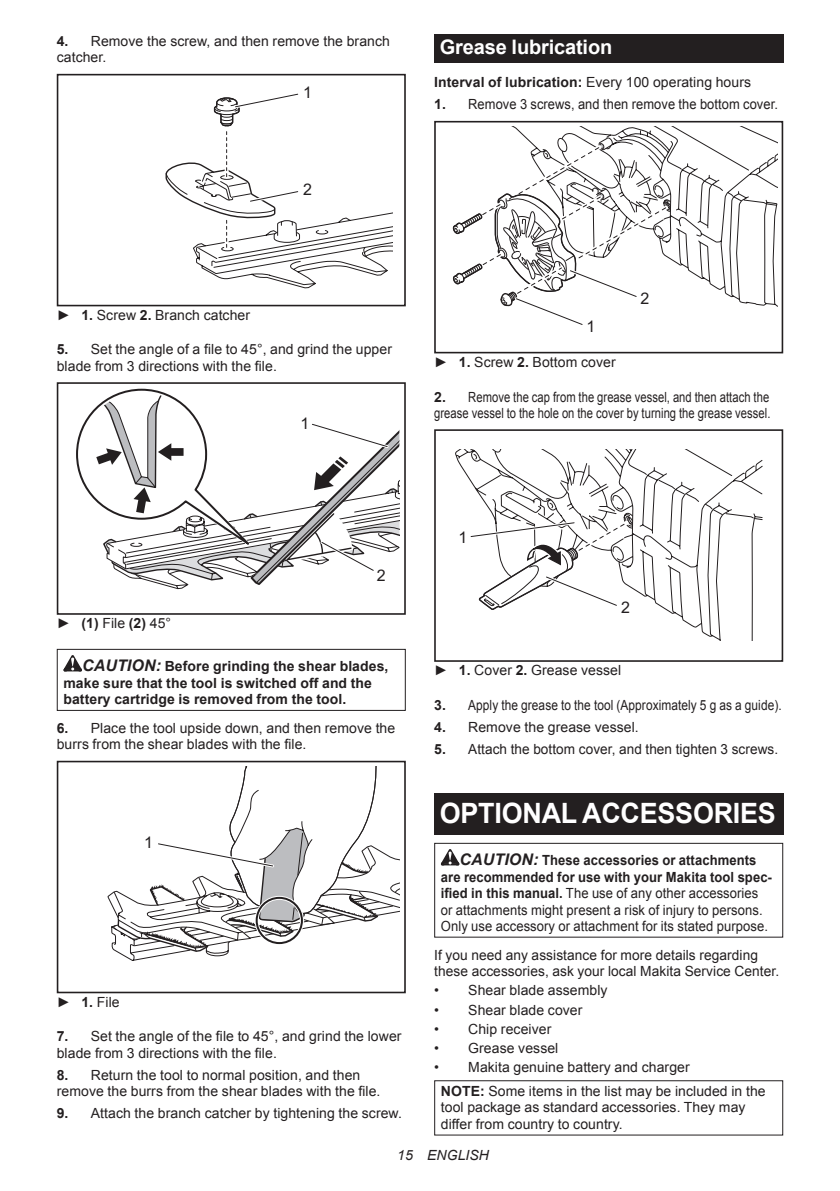
<style>
.page{position:relative;width:840px;height:1191px;background:#fff}
.page>*{position:absolute;margin:0;border:0;box-sizing:border-box;transform-origin:0 0}
.t1{font:700 28px "Arial";letter-spacing:-.01em;color:#fff;scale:.96 1}
.t2{font:700 20px "Arial";letter-spacing:-.01em;color:#fff}
.t3{font:16px "Arial";color:#231f20}
.t4{font:14px/16.4px "Arial";letter-spacing:.005em;color:#231f20}
.t5{font:14px/16.4px "Arial";letter-spacing:.005em;color:#231f20;scale:.93 1}
.t6{font:700 14px/16.4px "Arial";letter-spacing:.005em;color:#231f20}
.t7{font:14px/16.4px "Arial";letter-spacing:.005em;color:#231f20;scale:.8 1}
.t8{font:14px "Arial";letter-spacing:.005em;color:#231f20;scale:.85 1}
.t9{font:14px "Arial";letter-spacing:.005em;color:#231f20;scale:.92 1}
.t10{font:italic 14px "Arial";letter-spacing:.005em;color:#231f20}
.s1{font-weight:700}
.s2{font-weight:400}
.s3{font-style:italic;font-size:16px}
.s4{font-weight:700;font-style:italic;font-size:16px}
</style>
<div class="page">
<div style="left:57px;top:74px;width:348px;height:232px;border:2px solid #231f20"></div>
<svg style="left:165px;top:93px;width:227px;height:195px"></svg>
<div style="left:57px;top:382px;width:348px;height:233px;border:2px solid #231f20"></div>
<svg style="left:76px;top:388px;width:323px;height:201px"></svg>
<svg style="left:63px;top:655px;width:19px;height:16px"></svg>
<div style="left:57px;top:649px;width:348px;height:62px;border:1px solid #231f20"></div>
<div style="left:57px;top:760px;width:348px;height:233px;border:2px solid #231f20"></div>
<svg style="left:107px;top:766px;width:292px;height:195px"></svg>
<div style="left:434px;top:34px;width:348px;height:29px;background:#231f20"></div>
<svg style="left:513px;top:127px;width:264px;height:180px"></svg>
<div style="left:434px;top:121px;width:348px;height:232px;border:2px solid #231f20"></div>
<svg style="left:452px;top:137px;width:219px;height:188px"></svg>
<svg style="left:455px;top:450px;width:307px;height:190px"></svg>
<div style="left:434px;top:633px;width:73px;height:29px;background:#fff"></div>
<div style="left:434px;top:429px;width:348px;height:233px;border:2px solid #231f20"></div>
<svg style="left:467px;top:513px;width:166px;height:98px"></svg>
<div style="left:434px;top:793px;width:348px;height:41px;background:#231f20"></div>
<svg style="left:440px;top:849px;width:19px;height:16px"></svg>
<div style="left:434px;top:843px;width:348px;height:94px;border:1px solid #231f20"></div>
<div style="left:434px;top:1080px;width:348px;height:55px;border:1px solid #231f20"></div>
<p class="t4" style="left:57px;top:33px;width:334px"><span class="s1">4.</span> Remove the screw, and then remove the branch catcher.</p>
<p class="t3" style="left:303px;top:82px;width:10px">1</p>
<p class="t3" style="left:303px;top:179px;width:10px">2</p>
<p class="t4" style="left:57px;top:307px;width:195px">► <span class="s1">1.</span> Screw <span class="s1">2.</span> Branch catcher</p>
<p class="t4" style="left:57px;top:341px;width:336px"><span class="s1">5.</span> Set the angle of a file to 45°, and grind the upper blade from 3 directions with the file.</p>
<p class="t3" style="left:300px;top:413px;width:10px">1</p>
<h2 class="t2" style="left:439px;top:34px;width:174px">Grease lubrication</h2>
<p class="t6" style="left:434px;top:75px;width:318px">Interval of lubrication: <span class="s2">Every 100 operating hours</span></p>
<p class="t9" style="left:434px;top:95px;width:375px"><span class="s1">1.</span> Remove 3 screws, and then remove the bottom cover.</p>
<p class="t3" style="left:586px;top:316px;width:10px">1</p>
<p class="t3" style="left:640px;top:288px;width:10px">2</p>
<p class="t4" style="left:434px;top:354px;width:183px">► <span class="s1">1.</span> Screw <span class="s1">2.</span> Bottom cover</p>
<p class="t7" style="left:434px;top:388px;width:422px"><span class="s1">2.</span> Remove the cap from the grease vessel, and then attach the grease vessel to the hole on the cover by turning the grease vessel.</p>
<p class="t3" style="left:376px;top:564px;width:10px">2</p>
<p class="t4" style="left:57px;top:615px;width:116px">► <span class="s1">(1)</span> File <span class="s1">(2)</span> 45°</p>
<p class="t6" style="left:63px;top:659px;width:326px;text-indent:19px"><span class="s3">CAUTION:</span> Before grinding the shear blades, make sure that the tool is switched off and the battery cartridge is removed from the tool.</p>
<p class="t4" style="left:57px;top:720px;width:340px"><span class="s1">6.</span> Place the tool upside down, and then remove the burrs from the shear blades with the file.</p>
<p class="t3" style="left:144px;top:832px;width:10px">1</p>
<p class="t4" style="left:57px;top:993px;width:64px">► <span class="s1">1.</span> File</p>
<p class="t4" style="left:57px;top:1028px;width:346px"><span class="s1">7.</span> Set the angle of the file to 45°, and grind the lower blade from 3 directions with the file.</p>
<p class="t4" style="left:57px;top:1066px;width:325px"><span class="s1">8.</span> Return the tool to normal position, and then remove the burrs from the shear blades with the file.</p>
<p class="t4" style="left:57px;top:1105px;width:346px"><span class="s1">9.</span> Attach the branch catcher by tightening the screw.</p>
<p class="t3" style="left:458px;top:527px;width:10px">1</p>
<p class="t3" style="left:621px;top:597px;width:10px">2</p>
<p class="t4" style="left:434px;top:662px;width:188px">► <span class="s1">1.</span> Cover <span class="s1">2.</span> Grease vessel</p>
<p class="t8" style="left:434px;top:696px;width:410px"><span class="s1">3.</span> Apply the grease to the tool (Approximately 5 g as a guide).</p>
<p class="t4" style="left:434px;top:719px;width:206px"><span class="s1">4.</span> Remove the grease vessel.</p>
<p class="t4" style="left:434px;top:741px;width:345px"><span class="s1">5.</span> Attach the bottom cover, and then tighten 3 screws.</p>
<h1 class="t1" style="left:439px;top:795px;width:351px">OPTIONAL ACCESSORIES</h1>
<p class="t5" style="left:440px;top:852px;width:357px;text-indent:19px"><span class="s4">CAUTION:</span> <span class="s1">These accessories or attachments are recommended for use with your Makita tool spec&shy;ified in this manual.</span> The use of any other accessories or attachments might present a risk of injury to persons.<br>Only use accessory or attachment for its stated purpose.</p>
<p class="t4" style="left:434px;top:946px;width:346px">If you need any assistance for more details regarding these accessories, ask your local Makita Service Center.</p>
<p class="t4" style="left:434px;top:982px;width:175px">• Shear blade assembly</p>
<p class="t4" style="left:434px;top:1001px;width:150px">• Shear blade cover</p>
<p class="t4" style="left:434px;top:1020px;width:119px">• Chip receiver</p>
<p class="t4" style="left:434px;top:1040px;width:126px">• Grease vessel</p>
<p class="t4" style="left:440px;top:1055px;width:326px;line-height:23.8px;text-indent:-7px">• Makita genuine battery and charger<br><span class="s1">NOTE:</span> Some items in the list may be included in the</p>
<p class="t4" style="left:440px;top:1099px;width:306px">tool package as standard accessories. They may differ from country to country.</p>
<p class="t10" style="left:397px;top:1146px;width:93px">15 ENGLISH</p>
</div>
